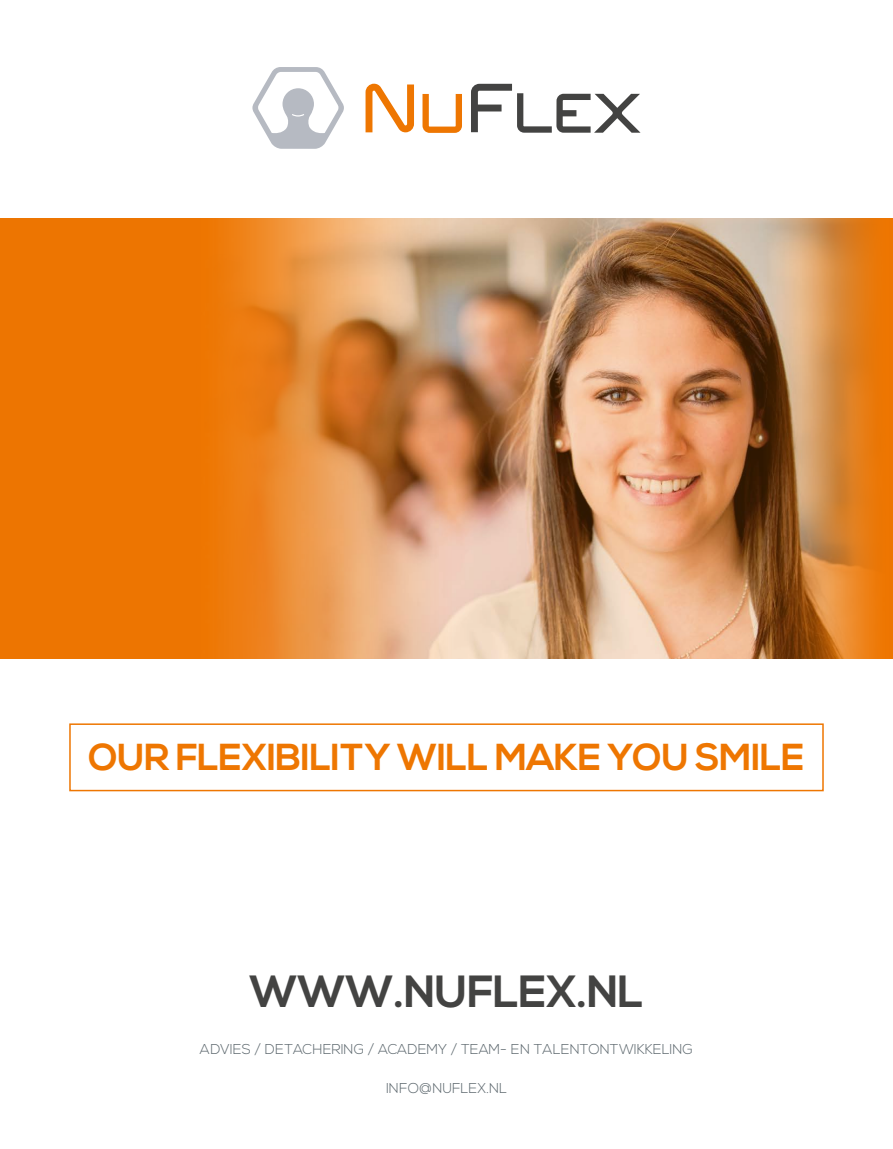
<style>
.page{position:relative;width:893px;height:1149px;background:#fff}
.page>*{position:absolute;margin:0;border:0;box-sizing:border-box;transform-origin:0 0}
.t1{font:700 45px "Nexa";letter-spacing:-.02em;color:#434342}
.t2{font:700 37.5px "Nexa";letter-spacing:-.02em;color:#ee7601}
.t3{font:300 14.25px "Nexa";color:#5d686e}
</style>
<div class="page">
<img style="left:0;top:218px;width:893px;height:440px">
<div style="left:69px;top:723px;width:755px;height:68px;border:2px solid #ee7601"></div>
<svg style="left:252px;top:67px;width:92px;height:82px"></svg>
<svg style="left:422px;top:94px;width:40px;height:39px"></svg>
<svg style="left:366px;top:84px;width:48px;height:48px"></svg>
<svg style="left:471px;top:84px;width:169px;height:49px"></svg>
<h2 class="t2" style="left:89px;top:735px;width:717px">OUR FLEXIBILITY WILL MAKE YOU SMILE</h2>
<h1 class="t1" style="left:249px;top:964px;width:396px">WWW.NUFLEX.NL</h1>
<p class="t3" style="left:200px;top:1040px;width:494px">ADVIES / DETACHERING / ACADEMY / TEAM- EN TALENTONTWIKKELING</p>
<p class="t3" style="left:386px;top:1079px;width:122px">INFO@NUFLEX.NL</p>
</div>
